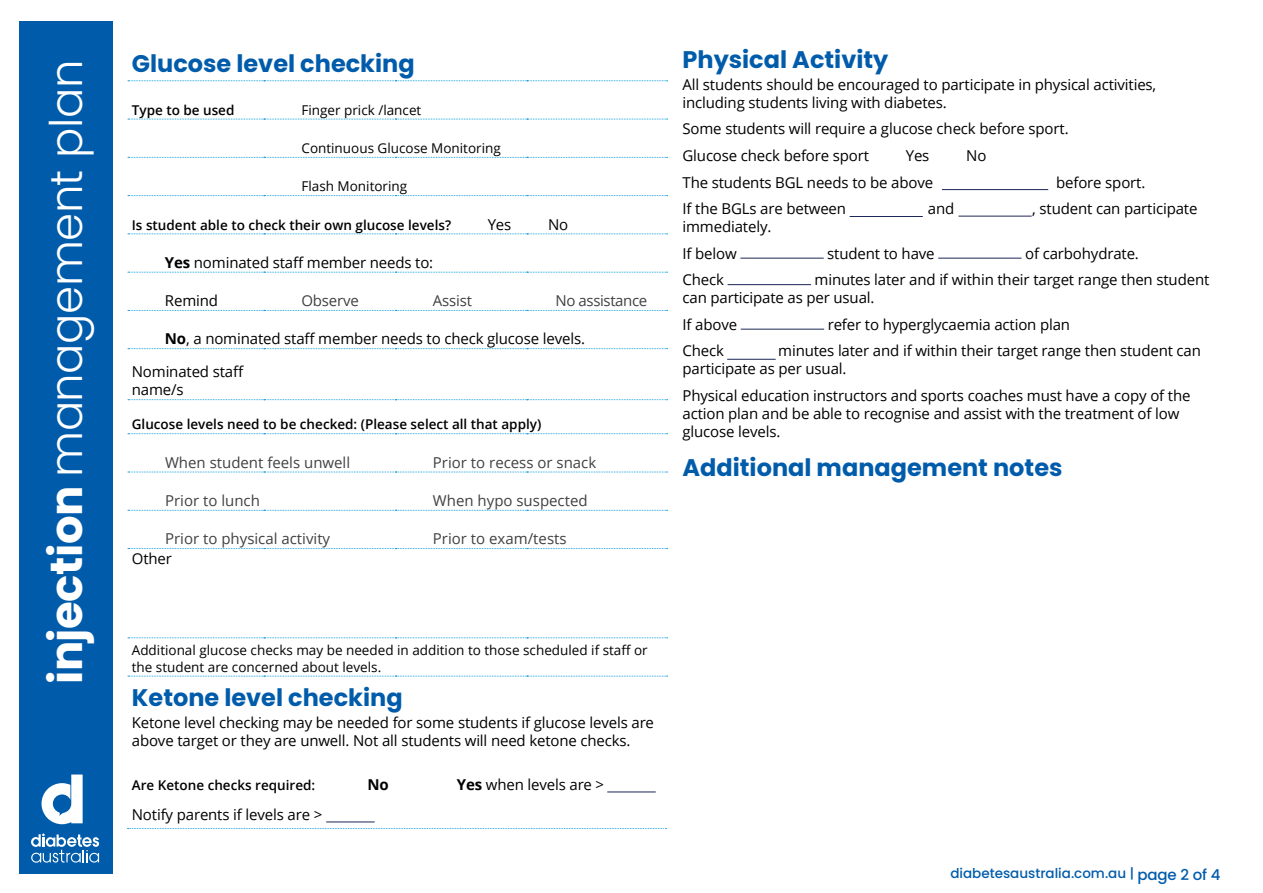
<style>
.page{position:relative;width:1263px;height:893px;background:#fff}
.page>*{position:absolute;margin:0;border:0;box-sizing:border-box;transform-origin:0 0}
.t1{font:300 45px "Poppins";letter-spacing:-.01em;color:#fff}
.t2{font:700 24px "Poppins";color:#005cab}
.t3{font:15px/18px "Open Sans";letter-spacing:-.01em;color:#000}
.t4{font:15px "Open Sans";color:#414042}
.t5{font:15px "Open Sans";letter-spacing:-.025em;color:#414042}
.t6{font:700 15px "Open Sans";color:#000}
.t7{font:13.5px/16.5px "Open Sans";color:#000}
.t8{font:600 13.5px "Open Sans";color:#000}
.t9{font:500 13.5px "Poppins";color:#005cab}
.s1{font-weight:700}
.s2{font-size:15px}
</style>
<div class="page">
<div style="left:19px;top:21px;width:94px;height:853px;background:#005cab"></div>
<svg style="left:31px;top:834px;width:68px;height:29px"></svg>
<svg style="left:41px;top:774px;width:42px;height:50px"></svg>
<hr style="left:740px;top:258px;width:84px;height:1px;background:#1d2758">
<hr style="left:938px;top:258px;width:83px;height:1px;background:#1d2758">
<hr style="left:728px;top:284px;width:83px;height:1px;background:#1d2758">
<hr style="left:741px;top:329px;width:83px;height:1px;background:#1d2758">
<hr style="left:727px;top:359px;width:49px;height:1px;background:#1d2758">
<hr style="left:850px;top:216px;width:73px;height:1px;background:#1d2758">
<hr style="left:958px;top:216px;width:74px;height:1px;background:#1d2758">
<hr style="left:942px;top:189px;width:106px;height:1px;background:#1d2758">
<svg style="left:128px;top:80px;width:540px;height:1px"></svg>
<svg style="left:128px;top:119px;width:540px;height:1px"></svg>
<svg style="left:128px;top:157px;width:540px;height:1px"></svg>
<svg style="left:128px;top:195px;width:540px;height:1px"></svg>
<svg style="left:128px;top:233px;width:540px;height:1px"></svg>
<svg style="left:128px;top:272px;width:540px;height:1px"></svg>
<svg style="left:128px;top:310px;width:540px;height:1px"></svg>
<svg style="left:128px;top:348px;width:540px;height:1px"></svg>
<svg style="left:128px;top:399px;width:540px;height:1px"></svg>
<svg style="left:128px;top:433px;width:540px;height:1px"></svg>
<svg style="left:128px;top:472px;width:540px;height:1px"></svg>
<svg style="left:128px;top:510px;width:540px;height:1px"></svg>
<svg style="left:128px;top:548px;width:540px;height:1px"></svg>
<svg style="left:128px;top:637px;width:540px;height:1px"></svg>
<svg style="left:128px;top:676px;width:540px;height:1px"></svg>
<hr style="left:607px;top:792px;width:49px;height:1px;background:#1d2758">
<hr style="left:326px;top:822px;width:49px;height:1px;background:#1d2758">
<svg style="left:128px;top:828px;width:538px;height:1px"></svg>
<h1 class="t1" style="left:40px;top:684px;width:626px;rotate:-90deg"><span class="s1">injection</span> management plan</h1>
<h2 class="t2" style="left:132px;top:50px;width:284px">Glucose level checking</h2>
<p class="t8" style="left:132px;top:101px;width:104px">Type to be used</p>
<p class="t7" style="left:301px;top:101px;width:121px">Finger prick /lancet</p>
<p class="t7" style="left:301px;top:140px;width:201px">Continuous Glucose Monitoring</p>
<p class="t7" style="left:301px;top:178px;width:107px">Flash Monitoring</p>
<p class="t8" style="left:132px;top:215px;width:321px">Is student able to check their own glucose levels?</p>
<p class="t3" style="left:488px;top:215px;width:25px">Yes</p>
<p class="t3" style="left:548px;top:215px;width:22px">No</p>
<p class="t3" style="left:165px;top:253px;width:270px"><span class="s1">Yes</span> nominated staff member needs to:</p>
<p class="t3" style="left:165px;top:291px;width:55px">Remind</p>
<p class="t4" style="left:301px;top:290px;width:59px">Observe</p>
<p class="t4" style="left:433px;top:290px;width:41px">Assist</p>
<p class="t5" style="left:555px;top:290px;width:93px">No assistance</p>
<p class="t3" style="left:165px;top:330px;width:422px"><span class="s1">No</span>, a nominated staff member needs to check glucose levels.</p>
<p class="t3" style="left:132px;top:363px;width:114px">Nominated staff name/s</p>
<p class="t8" style="left:132px;top:415px;width:411px">Glucose levels need to be checked: (Please select all that apply)</p>
<p class="t4" style="left:165px;top:452px;width:187px">When student feels unwell</p>
<p class="t4" style="left:433px;top:452px;width:165px">Prior to recess or snack</p>
<p class="t4" style="left:165px;top:490px;width:96px">Prior to lunch</p>
<p class="t4" style="left:433px;top:490px;width:156px">When hypo suspected</p>
<p class="t4" style="left:165px;top:529px;width:167px">Prior to physical activity</p>
<p class="t4" style="left:433px;top:529px;width:135px">Prior to exam/tests</p>
<p class="t3" style="left:132px;top:549px;width:42px">Other</p>
<h2 class="t2" style="left:682px;top:45px;width:207px">Physical Activity</h2>
<p class="t3" style="left:682px;top:75px;width:475px">All students should be encouraged to participate in physical activities, including students living with diabetes.</p>
<p class="t3" style="left:682px;top:115px;width:388px;line-height:26.5px">Some students will require a glucose check before sport.<br>Glucose check before sport</p>
<p class="t3" style="left:906px;top:146px;width:25px">Yes</p>
<p class="t3" style="left:966px;top:146px;width:22px">No</p>
<p class="t3" style="left:682px;top:173px;width:252px">The students BGL needs to be above</p>
<p class="t3" style="left:1056px;top:173px;width:91px">before sport.</p>
<p class="t3" style="left:682px;top:199px;width:165px">If the BGLs are between</p>
<p class="t3" style="left:928px;top:199px;width:28px">and</p>
<p class="t3" style="left:1032px;top:199px;width:167px">, student can participate</p>
<p class="t3" style="left:682px;top:213px;width:90px;line-height:26.5px">immediately.<br>If below</p>
<p class="t3" style="left:827px;top:244px;width:109px">student to have</p>
<p class="t3" style="left:1025px;top:244px;width:115px">of carbohydrate.</p>
<p class="t3" style="left:682px;top:270px;width:528px;text-indent:132px">minutes later and if within their target range then student can participate as per usual.</p>
<p class="t3" style="left:682px;top:315px;width:56px">If above</p>
<p class="t3" style="left:828px;top:315px;width:244px">refer to hyperglycaemia action plan</p>
<p class="t3" style="left:682px;top:341px;width:43px">Check</p>
<p class="t3" style="left:682px;top:270px;width:43px">Check</p>
<p class="t3" style="left:682px;top:341px;width:520px;text-indent:96px">minutes later and if within their target range then student can participate as per usual.</p>
<p class="t3" style="left:682px;top:386px;width:509px">Physical education instructors and sports coaches must have a copy of the action plan and be able to recognise and assist with the treatment of low glucose levels.</p>
<h2 class="t2" style="left:682px;top:454px;width:381px">Additional management notes</h2>
<p class="t7" style="left:132px;top:642px;width:517px">Additional glucose checks may be needed in addition to those scheduled if staff or the student are concerned about levels.</p>
<h2 class="t2" style="left:132px;top:683px;width:272px">Ketone level checking</h2>
<p class="t3" style="left:132px;top:713px;width:524px">Ketone level checking may be needed for some students if glucose levels are above target or they are unwell. Not all students will need ketone checks.</p>
<p class="t8" style="left:132px;top:776px;width:185px">Are Ketone checks required:</p>
<p class="t6" style="left:368px;top:774px;width:23px">No</p>
<p class="t3" style="left:457px;top:775px;width:149px"><span class="s1">Yes</span> when levels are &gt;</p>
<p class="t3" style="left:132px;top:805px;width:192px">Notify parents if levels are &gt;</p>
<p class="t9" style="left:950px;top:865px;width:272px">diabetesaustralia.com.au | <span class="s2">page 2 of 4</span></p>
</div>
